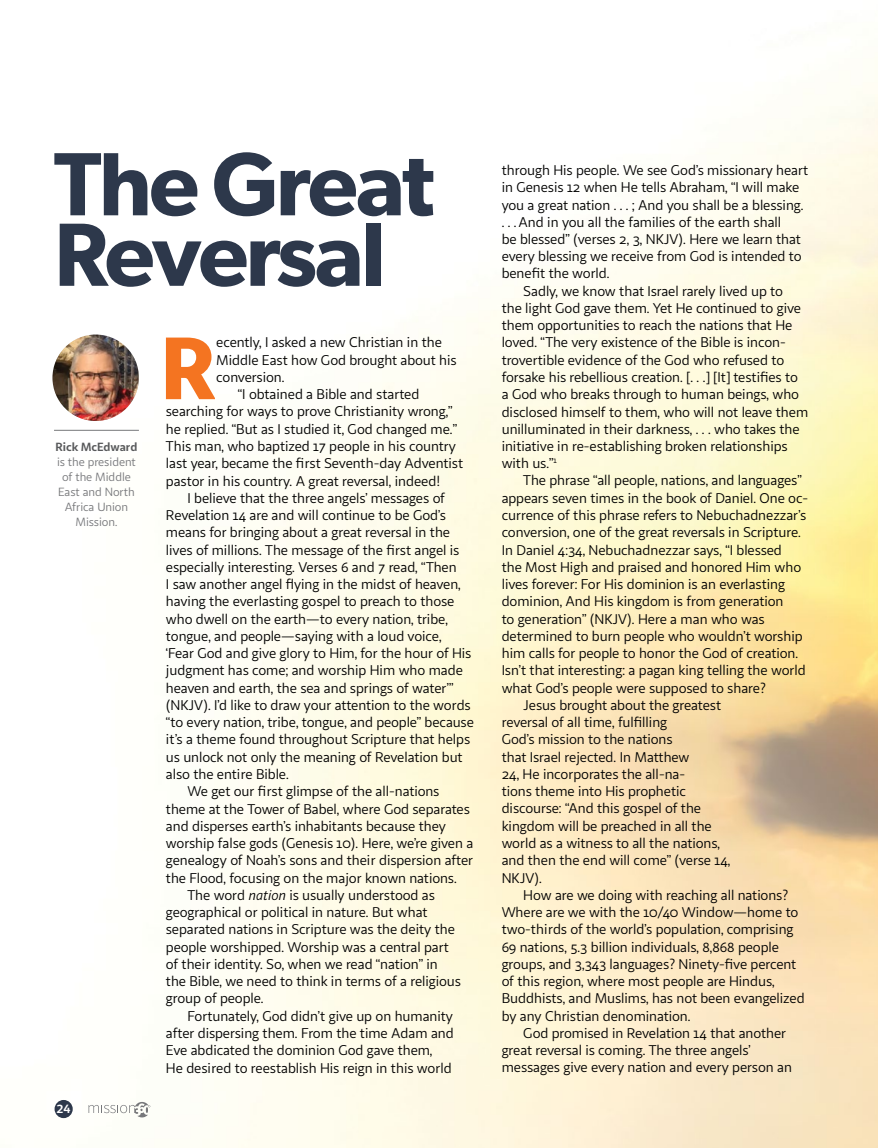
<style>
.page{position:relative;width:878px;height:1148px;background:#fff}
.page>*{position:absolute;margin:0;border:0;box-sizing:border-box;transform-origin:0 0}
.t1{font:600 90px/70.5px "Gibson";letter-spacing:-.03em;color:#2d384b}
.t2{font:900 89.25px "Sana Sans";color:#f47421}
.t3{font:14.25px "Sana Sans";letter-spacing:-.005em;color:#000}
.t4{font:12px/15px "Sana Sans";letter-spacing:-.005em;color:#77787b;text-align:center}
.t5{font:700 12px "Sana Sans";letter-spacing:-.005em;color:#58595b}
.t6{font:700 12px "Sana Sans";color:#fff}
.s1{font-style:italic}
</style>
<div class="page">
<div style="left:55px;top:1100px;width:17px;height:17px;background:#2d384b;border-radius:50%"></div>
<div style="left:55px;top:1099px;width:18px;height:19px;border:2px solid #2d384b;border-radius:50%"></div>
<svg style="left:88px;top:1101px;width:62px;height:16px"></svg>
<img style="left:52px;top:334px;width:87px;height:87px;border-radius:43px">
<hr style="left:54px;top:430px;width:85px;height:1px;background:#77787b">
<h1 class="t1" style="left:54px;top:147px;width:382px">The Great<br>Reversal</h1>
<p class="t5" style="left:55px;top:439px;width:83px">Rick McEdward</p>
<p class="t4" style="left:57px;top:454px;width:80px">is the president of the Middle<br>East and North<br>Africa Union<br>Mission.</p>
<p class="t6" style="left:57px;top:1101px;width:16px">24</p>
<h2 class="t2" style="left:160px;top:309px;width:57px">R</h2>
<p class="t3" style="left:216px;top:334px;width:227px">ecently, I asked a new Christian in the</p>
<p class="t3" style="left:216px;top:351px;width:242px">Middle East how God brought about his</p>
<p class="t3" style="left:216px;top:368px;width:70px">conversion.</p>
<p class="t3" style="left:238px;top:385px;width:183px">“I obtained a Bible and started</p>
<p class="t3" style="left:166px;top:403px;width:288px">searching for ways to prove Christianity wrong,”</p>
<p class="t3" style="left:166px;top:420px;width:293px">he replied. “But as I studied it, God changed me.”</p>
<p class="t3" style="left:166px;top:437px;width:291px">This man, who baptized 17 people in his country</p>
<p class="t3" style="left:166px;top:454px;width:299px">last year, became the first Seventh-day Adventist</p>
<p class="t3" style="left:166px;top:472px;width:276px">pastor in his country. A great reversal, indeed!</p>
<p class="t3" style="left:187px;top:489px;width:259px">I believe that the three angels’ messages of</p>
<p class="t3" style="left:166px;top:506px;width:281px">Revelation 14 are and will continue to be God’s</p>
<p class="t3" style="left:166px;top:523px;width:286px">means for bringing about a great reversal in the</p>
<p class="t3" style="left:166px;top:541px;width:295px">lives of millions. The message of the first angel is</p>
<p class="t3" style="left:166px;top:558px;width:292px">especially interesting. Verses 6 and 7 read, “Then</p>
<p class="t3" style="left:166px;top:575px;width:296px">I saw another angel flying in the midst of heaven,</p>
<p class="t3" style="left:166px;top:593px;width:290px">having the everlasting gospel to preach to those</p>
<p class="t3" style="left:166px;top:610px;width:283px">who dwell on the earth—to every nation, tribe,</p>
<p class="t3" style="left:166px;top:627px;width:277px">tongue, and people—saying with a loud voice,</p>
<p class="t3" style="left:166px;top:644px;width:307px">‘Fear God and give glory to Him, for the hour of His</p>
<p class="t3" style="left:166px;top:662px;width:298px">judgment has come; and worship Him who made</p>
<p class="t3" style="left:166px;top:679px;width:289px">heaven and earth, the sea and springs of water’”</p>
<p class="t3" style="left:166px;top:696px;width:306px">(NKJV). I’d like to draw your attention to the words</p>
<p class="t3" style="left:166px;top:713px;width:309px">“to every nation, tribe, tongue, and people” because</p>
<p class="t3" style="left:166px;top:731px;width:306px">it’s a theme found throughout Scripture that helps</p>
<p class="t3" style="left:166px;top:748px;width:298px">us unlock not only the meaning of Revelation but</p>
<p class="t3" style="left:166px;top:765px;width:124px">also the entire Bible.</p>
<p class="t3" style="left:187px;top:782px;width:253px">We get our first glimpse of the all-nations</p>
<p class="t3" style="left:166px;top:800px;width:305px">theme at the Tower of Babel, where God separates</p>
<p class="t3" style="left:166px;top:817px;width:281px">and disperses earth’s inhabitants because they</p>
<p class="t3" style="left:166px;top:834px;width:309px">worship false gods (Genesis 10). Here, we’re given a</p>
<p class="t3" style="left:166px;top:851px;width:309px">genealogy of Noah’s sons and their dispersion after</p>
<p class="t3" style="left:166px;top:869px;width:292px">the Flood, focusing on the major known nations.</p>
<p class="t3" style="left:187px;top:886px;width:249px">The word <span class="s1">nation</span> is usually understood as</p>
<p class="t3" style="left:166px;top:903px;width:263px">geographical or political in nature. But what</p>
<p class="t3" style="left:166px;top:920px;width:290px">separated nations in Scripture was the deity the</p>
<p class="t3" style="left:166px;top:938px;width:284px">people worshipped. Worship was a central part</p>
<p class="t3" style="left:166px;top:955px;width:273px">of their identity. So, when we read “nation” in</p>
<p class="t3" style="left:166px;top:972px;width:296px">the Bible, we need to think in terms of a religious</p>
<p class="t3" style="left:166px;top:989px;width:99px">group of people.</p>
<p class="t3" style="left:187px;top:1007px;width:267px">Fortunately, God didn’t give up on humanity</p>
<p class="t3" style="left:166px;top:1024px;width:289px">after dispersing them. From the time Adam and</p>
<p class="t3" style="left:166px;top:1041px;width:268px">Eve abdicated the dominion God gave them,</p>
<p class="t3" style="left:166px;top:1058px;width:287px">He desired to reestablish His reign in this world</p>
<p class="t3" style="left:501px;top:161px;width:308px">through His people. We see God’s missionary heart</p>
<p class="t3" style="left:501px;top:179px;width:299px">in Genesis 12 when He tells Abraham, “I will make</p>
<p class="t3" style="left:501px;top:196px;width:303px">you a great nation . . . ; And you shall be a blessing.</p>
<p class="t3" style="left:501px;top:213px;width:281px">. . .And in you all the families of the earth shall</p>
<p class="t3" style="left:501px;top:230px;width:301px">be blessed” (verses 2, 3, NKJV). Here we learn that</p>
<p class="t3" style="left:501px;top:247px;width:301px">every blessing we receive from God is intended to</p>
<p class="t3" style="left:501px;top:265px;width:109px">benefit the world.</p>
<p class="t3" style="left:523px;top:282px;width:261px">Sadly, we know that Israel rarely lived up to</p>
<p class="t3" style="left:501px;top:299px;width:301px">the light God gave them. Yet He continued to give</p>
<p class="t3" style="left:501px;top:316px;width:292px">them opportunities to reach the nations that He</p>
<p class="t3" style="left:501px;top:334px;width:286px">loved. “The very existence of the Bible is incon-</p>
<p class="t3" style="left:501px;top:351px;width:284px">trovertible evidence of the God who refused to</p>
<p class="t3" style="left:501px;top:368px;width:298px">forsake his rebellious creation. [. . .] [It] testifies to</p>
<p class="t3" style="left:501px;top:385px;width:299px">a God who breaks through to human beings, who</p>
<p class="t3" style="left:501px;top:403px;width:308px">disclosed himself to them, who will not leave them</p>
<p class="t3" style="left:501px;top:420px;width:299px">unilluminated in their darkness, . . . who takes the</p>
<p class="t3" style="left:501px;top:437px;width:287px">initiative in re-establishing broken relationships</p>
<p class="t3" style="left:501px;top:455px;width:57px">with us.”<sup>1</sup></p>
<p class="t3" style="left:523px;top:472px;width:280px">The phrase “all people, nations, and languages”</p>
<p class="t3" style="left:501px;top:489px;width:308px">appears seven times in the book of Daniel. One oc-</p>
<p class="t3" style="left:501px;top:506px;width:306px">currence of this phrase refers to Nebuchadnezzar’s</p>
<p class="t3" style="left:501px;top:523px;width:301px">conversion, one of the great reversals in Scripture.</p>
<p class="t3" style="left:501px;top:541px;width:282px">In Daniel 4:34, Nebuchadnezzar says, “I blessed</p>
<p class="t3" style="left:501px;top:558px;width:301px">the Most High and praised and honored Him who</p>
<p class="t3" style="left:501px;top:575px;width:285px">lives forever: For His dominion is an everlasting</p>
<p class="t3" style="left:501px;top:592px;width:283px">dominion, And His kingdom is from generation</p>
<p class="t3" style="left:501px;top:610px;width:264px">to generation” (NKJV). Here a man who was</p>
<p class="t3" style="left:501px;top:627px;width:302px">determined to burn people who wouldn’t worship</p>
<p class="t3" style="left:501px;top:644px;width:298px">him calls for people to honor the God of creation.</p>
<p class="t3" style="left:501px;top:661px;width:305px">Isn’t that interesting: a pagan king telling the world</p>
<p class="t3" style="left:501px;top:679px;width:266px">what God’s people were supposed to share?</p>
<p class="t3" style="left:523px;top:696px;width:199px">Jesus brought about the greatest</p>
<p class="t3" style="left:501px;top:713px;width:167px">reversal of all time, fulfilling</p>
<p class="t3" style="left:501px;top:731px;width:172px">God’s mission to the nations</p>
<p class="t3" style="left:501px;top:748px;width:189px">that Israel rejected. In Matthew</p>
<p class="t3" style="left:501px;top:765px;width:185px">24, He incorporates the all-na-</p>
<p class="t3" style="left:501px;top:782px;width:185px">tions theme into His prophetic</p>
<p class="t3" style="left:501px;top:800px;width:201px">discourse: “And this gospel of the</p>
<p class="t3" style="left:501px;top:817px;width:212px">kingdom will be preached in all the</p>
<p class="t3" style="left:501px;top:834px;width:220px">world as a witness to all the nations,</p>
<p class="t3" style="left:501px;top:851px;width:230px">and then the end will come” (verse 14,</p>
<p class="t3" style="left:501px;top:869px;width:42px">NKJV).</p>
<p class="t3" style="left:523px;top:886px;width:266px">How are we doing with reaching all nations?</p>
<p class="t3" style="left:501px;top:903px;width:298px">Where are we with the 10/40 Window—home to</p>
<p class="t3" style="left:501px;top:920px;width:293px">two-thirds of the world’s population, comprising</p>
<p class="t3" style="left:501px;top:938px;width:279px">69 nations, 5.3 billion individuals, 8,868 people</p>
<p class="t3" style="left:501px;top:955px;width:296px">groups, and 3,343 languages? Ninety-five percent</p>
<p class="t3" style="left:501px;top:972px;width:274px">of this region, where most people are Hindus,</p>
<p class="t3" style="left:501px;top:989px;width:304px">Buddhists, and Muslims, has not been evangelized</p>
<p class="t3" style="left:501px;top:1007px;width:190px">by any Christian denomination.</p>
<p class="t3" style="left:523px;top:1024px;width:264px">God promised in Revelation 14 that another</p>
<p class="t3" style="left:501px;top:1041px;width:250px">great reversal is coming. The three angels’</p>
<p class="t3" style="left:501px;top:1058px;width:292px">messages give every nation and every person an</p>
</div>
